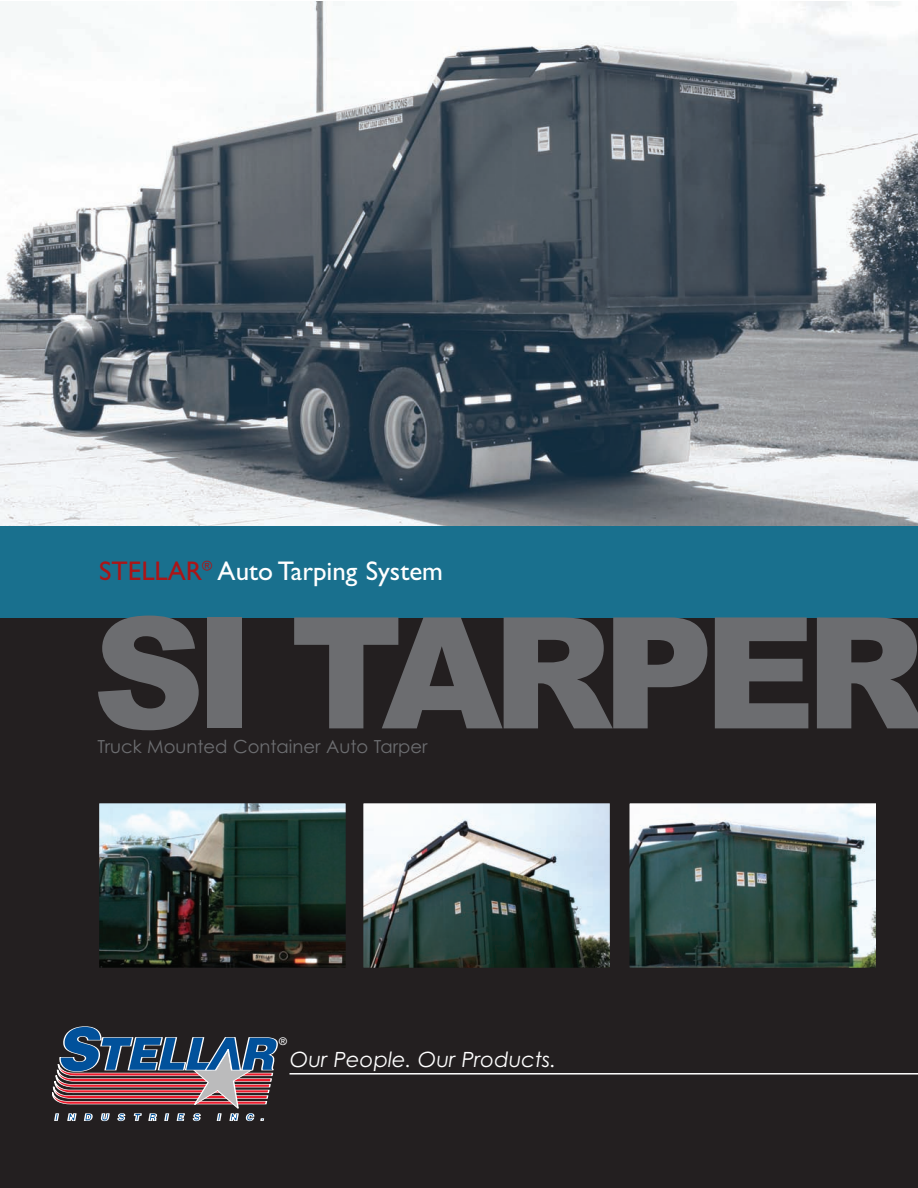
<style>
.page{position:relative;width:918px;height:1188px;background:#fff}
.page>*{position:absolute;margin:0;border:0;box-sizing:border-box;transform-origin:0 0}
.t1{font:900 154.95px "Arial";letter-spacing:-.065em;color:#6c6d70}
.t2{font:27px "Gill Sans";color:#fff}
.t3{font:italic 21px "Century Gothic";color:#fff}
.t4{font:18px "Century Gothic";color:#6c6d70}
.t5{font:10.5px "Helvetica";color:#fff}
.s1{color:#ac1517}
</style>
<div class="page">
<img style="left:0;top:1px;width:918px;height:525px">
<div style="left:0;top:606px;width:918px;height:582px;background:#231f20"></div>
<svg style="left:52px;top:1026px;width:225px;height:95px"></svg>
<hr style="left:289px;top:1073px;width:629px;height:2px;background:#fff">
<div style="left:0;top:526px;width:918px;height:91px;background:#19708e"></div>
<img style="left:101px;top:805px;width:243px;height:161px">
<div style="left:98px;top:802px;width:249px;height:167px;border:2px solid #231f20"></div>
<img style="left:365px;top:805px;width:243px;height:161px">
<div style="left:362px;top:802px;width:249px;height:167px;border:2px solid #231f20"></div>
<img style="left:631px;top:805px;width:244px;height:161px">
<div style="left:628px;top:802px;width:250px;height:167px;border:2px solid #231f20"></div>
<h2 class="t2" style="left:99px;top:554px;width:345px"><span class="s1">STELLAR</span><sup>®</sup> Auto Tarping System</h2>
<h1 class="t1" style="left:93px;top:584px;width:835px">SI TARPER</h1>
<p class="t4" style="left:98px;top:736px;width:331px">Truck Mounted Container Auto Tarper</p>
<p class="t5" style="left:279px;top:1037px;width:9px">®</p>
<p class="t3" style="left:290px;top:1047px;width:268px">Our People. Our Products.</p>
</div>
